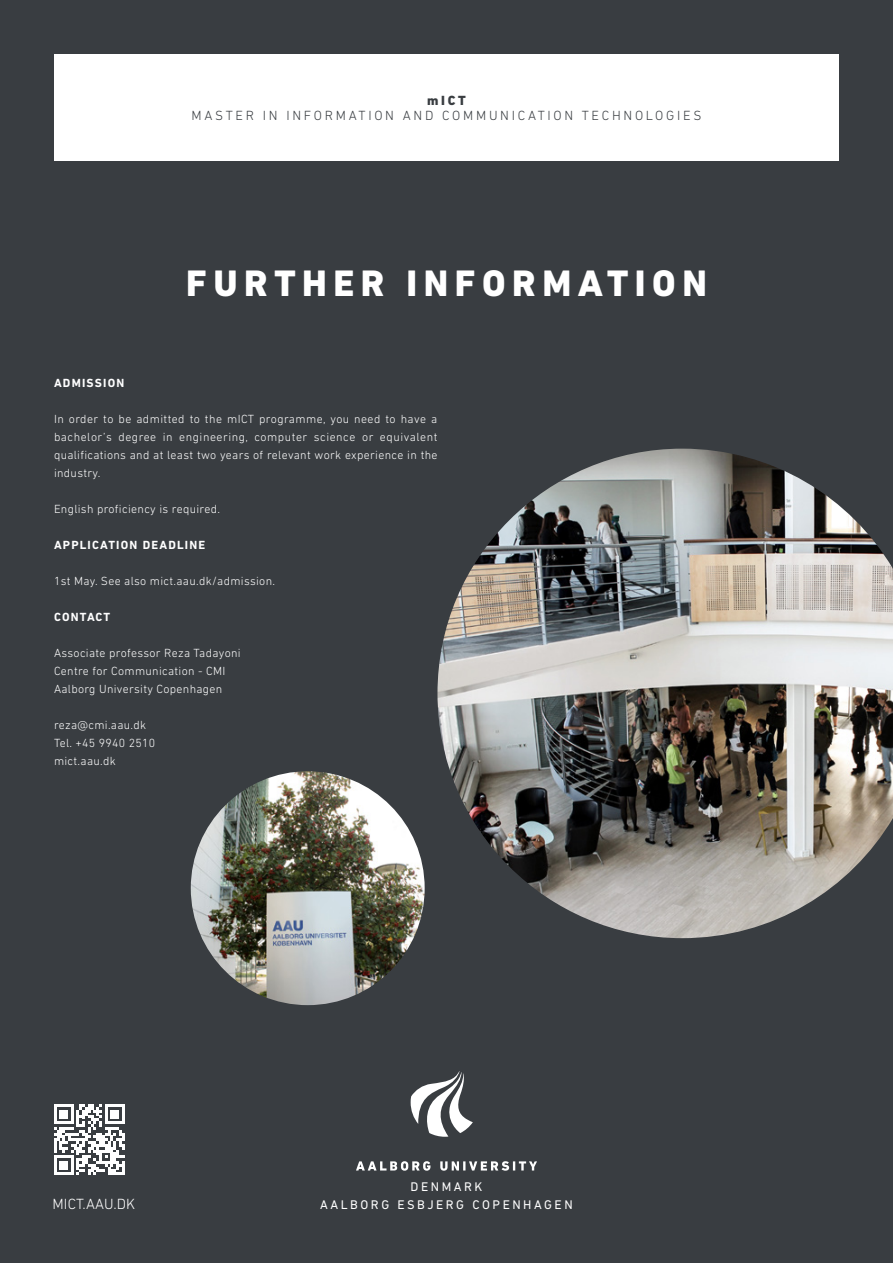
<style>
.page{position:relative;width:893px;height:1263px;background:#393d41}
.page>*{position:absolute;margin:0;border:0;box-sizing:border-box;transform-origin:0 0}
.t1{font:800 37.5px "DIN Next LT Pro";letter-spacing:.175em;color:#fff}
.t2{font:300 15px "DIN Next LT Pro";letter-spacing:.01em;color:#fff}
.t3{font:300 13.5px "DIN Next LT Pro";letter-spacing:.2em;color:#393d41}
.t4{font:800 13.5px "DIN Next LT Pro";color:#393d41}
.t5{font:12.75px/18px "DIN Next LT Pro";letter-spacing:.2em;color:#fff;text-align:center}
.t6{font:300 12px/18px "DIN Next LT Pro";letter-spacing:.025em;color:#fff}
.t7{font:700 12px "DIN Next LT Pro";letter-spacing:.1em;color:#fff}
</style>
<div class="page">
<div style="left:54px;top:54px;width:785px;height:107px;background:#fff"></div>
<svg style="left:54px;top:1104px;width:71px;height:71px"></svg>
<img style="left:437px;top:449px;width:456px;height:489px">
<img style="left:191px;top:771px;width:234px;height:234px;border-radius:117px">
<svg style="left:356px;top:1161px;width:74px;height:10px"></svg>
<svg style="left:440px;top:1161px;width:97px;height:10px"></svg>
<svg style="left:411px;top:1071px;width:62px;height:66px"></svg>
<p class="t4" style="left:427px;top:92px;width:40px">mICT</p>
<p class="t3" style="left:192px;top:108px;width:511px">MASTER IN INFORMATION AND COMMUNICATION TECHNOLOGIES</p>
<h1 class="t1" style="left:186px;top:261px;width:522px">FURTHER INFORMATION</h1>
<p class="t7" style="left:54px;top:376px;width:72px">ADMISSION</p>
<p class="t6" style="left:54px;top:410px;width:385px;text-align:justify">In order to be admitted to the mICT programme, you need to have a bachelor’s degree in engineering, computer science or equivalent qualifications and at least two years of relevant work experience in the industry.</p>
<p class="t6" style="left:54px;top:500px;width:168px">English proficiency is required.</p>
<p class="t7" style="left:54px;top:538px;width:153px">APPLICATION DEADLINE</p>
<p class="t6" style="left:54px;top:572px;width:223px">1st May. See also mict.aau.dk/admission.</p>
<p class="t7" style="left:54px;top:610px;width:58px">CONTACT</p>
<p class="t6" style="left:54px;top:644px;width:188px">Associate professor Reza Tadayoni<br>Centre for Communication - CMI<br>Aalborg University Copenhagen</p>
<p class="t6" style="left:54px;top:716px;width:103px">reza@cmi.aau.dk<br>Tel. +45 9940 2510 mict.aau.dk</p>
<p class="t2" style="left:52px;top:1195px;width:84px">MICT.AAU.DK</p>
<p class="t5" style="left:320px;top:1177px;width:254px">DENMARK<br>AALBORG ESBJERG COPENHAGEN</p>
</div>
